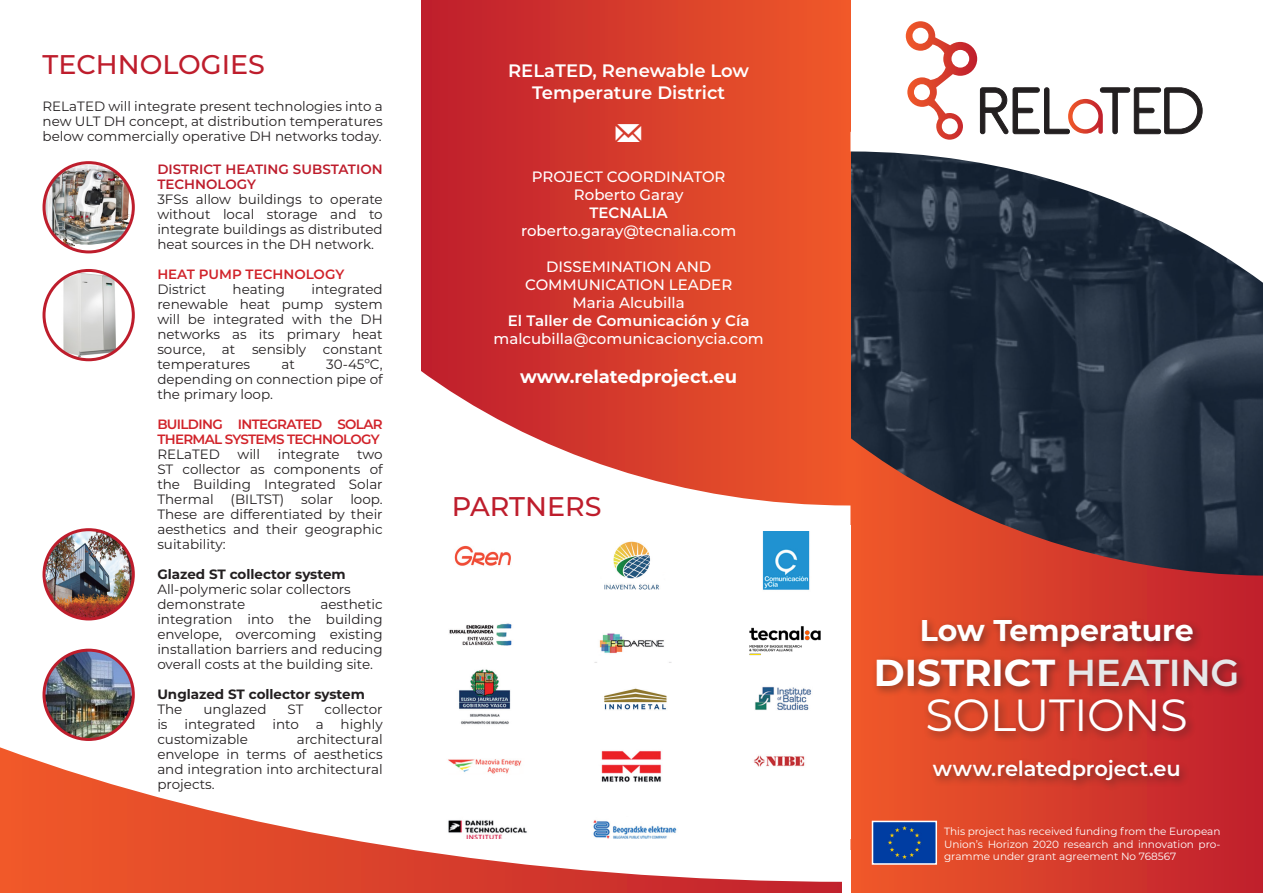
<style>
.page{position:relative;width:1263px;height:893px;background:#fff}
.page>*{position:absolute;margin:0;border:0;box-sizing:border-box;transform-origin:0 0}
.Cover_Title_Line_3{font:45px "Montserrat";letter-spacing:-.015em;color:#fff}
.Cover_Title_Line_1{font:700 37.5px "Montserrat";color:#fff}
.t1{font:36px "Modern Pictograms";color:#fff}
.Cover_Title_Line_1-2{font:700 30px "Montserrat";letter-spacing:-.01em;color:#fff}
.t2{font:500 27px "Montserrat";color:#be1d2c}
.Cover_Title_Line_1-3{font:600 21px "Montserrat";letter-spacing:-.01em;color:#fff}
.t3{font:600 18px/21.6px "Montserrat";color:#fff;text-align:center}
.t4{font:700 18px "Montserrat";color:#fff}
.t5{font:500 15px/18px "Montserrat";color:#fff;text-align:center}
.t6{font:600 15px "Montserrat";color:#fff}
.t7{font:13.5px/15px "Montserrat";color:#231f20;text-align:justify}
.t8{font:700 13.5px "Montserrat";color:#231f20}
.t9{font:600 13.5px/15px "Montserrat";letter-spacing:-.05em;color:#d1232a}
.t10{font:600 13.5px/15px "Montserrat";color:#be1d2c}
.t11{font:600 13.5px "Montserrat";color:#d1232a}
.t12{font:10.5px/12.6px "Montserrat";color:#fff;text-align:justify}
.s1{font-weight:600;color:#e6e7e9}
</style>
<div class="page">
<img style="left:850px;top:283px;width:413px;height:155px">
<div style="left:421px;top:0;width:429px;height:525px;background:linear-gradient(to right,#be1e2d,#f05a29)"></div>
<svg style="left:0;top:747px;width:842px;height:146px"></svg>
<svg style="left:850px;top:438px;width:413px;height:455px;background:#9e3a32"></svg>
<div style="left:872px;top:615px;width:376px;height:176px;background:#231f20;opacity:.5"></div>
<svg style="left:421px;top:368px;width:429px;height:157px"></svg>
<svg style="left:850px;top:132px;width:413px;height:151px"></svg>
<div style="left:421px;top:525px;width:429px;height:314px;background:#fff"></div>
<img style="left:448px;top:531px;width:363px;height:308px">
<svg style="left:906px;top:21px;width:297px;height:119px"></svg>
<img style="left:875px;top:824px;width:59px;height:38px">
<div style="left:872px;top:821px;width:65px;height:44px;border:2px solid #fff"></div>
<img style="left:44px;top:175px;width:87px;height:73px">
<div style="left:43px;top:161px;width:92px;height:92px;border:3px solid #be1d2c;border-radius:50%"></div>
<img style="left:44px;top:270px;width:89px;height:90px;border-radius:45px">
<div style="left:43px;top:269px;width:92px;height:92px;border:3px solid #be1d2c;border-radius:50%"></div>
<img style="left:44px;top:530px;width:89px;height:89px;border-radius:45px">
<div style="left:43px;top:528px;width:92px;height:92px;border:3px solid #be1d2c;border-radius:50%"></div>
<img style="left:44px;top:650px;width:89px;height:89px;border-radius:45px">
<div style="left:43px;top:649px;width:92px;height:92px;border:3px solid #be1d2c;border-radius:50%"></div>
<div style="left:444px;top:531px;width:71px;height:64px;background:#fff"></div>
<img style="left:454px;top:545px;width:57px;height:21px">
<img style="left:728px;top:610px;width:93px;height:61px">
<p class="t2" style="left:43px;top:46px;width:224px">TECHNOLOGIES</p>
<p class="t7" style="left:43px;top:98px;width:342px">RELaTED will integrate present technologies into a new ULT DH concept, at distribution temperatures below commercially operative DH networks today.</p>
<p class="t10" style="left:157px;top:161px;width:227px">DISTRICT HEATING SUBSTATION<br>TECHNOLOGY</p>
<p class="t7" style="left:157px;top:192px;width:227px">3FSs allow buildings to operate without local storage and to integrate buildings as distributed heat sources in the DH network.</p>
<p class="t11" style="left:157px;top:265px;width:189px">HEAT PUMP TECHNOLOGY</p>
<p class="t7" style="left:157px;top:282px;width:50px">District</p>
<p class="t7" style="left:233px;top:282px;width:54px">heating</p>
<p class="t7" style="left:157px;top:282px;width:227px;text-indent:154px">integrated renewable heat pump system will be integrated with the DH networks as its primary heat source, at sensibly constant temperatures</p>
<p class="t7" style="left:157px;top:357px;width:227px;text-indent:169px">30-45ºC, depending on connection pipe of the primary loop.</p>
<p class="t9" style="left:157px;top:416px;width:227px">BUILDING INTEGRATED SOLAR<br>THERMAL SYSTEMS TECHNOLOGY</p>
<p class="t7" style="left:157px;top:447px;width:64px">RELaTED</p>
<p class="t7" style="left:237px;top:447px;width:24px">will</p>
<p class="t7" style="left:278px;top:447px;width:64px">integrate</p>
<p class="t7" style="left:281px;top:357px;width:15px">at</p>
<p class="t7" style="left:157px;top:447px;width:227px;text-indent:200px">two ST collector as components of the Building Integrated Solar Thermal</p>
<p class="t7" style="left:157px;top:492px;width:227px;text-indent:193px">loop.<br>These are differentiated by their aesthetics and their geographic suitability:</p>
<p class="t8" style="left:157px;top:565px;width:190px">Glazed ST collector system</p>
<p class="t7" style="left:157px;top:582px;width:195px">All-polymeric solar collectors</p>
<p class="t7" style="left:157px;top:597px;width:89px">demonstrate</p>
<p class="t7" style="left:231px;top:492px;width:55px">(BILTST)</p>
<p class="t7" style="left:301px;top:492px;width:34px">solar</p>
<p class="t7" style="left:157px;top:597px;width:227px;text-indent:163px">aesthetic integration into the building envelope, overcoming existing installation barriers and reducing overall costs at the building site.</p>
<p class="t8" style="left:157px;top:685px;width:209px">Unglazed ST collector system</p>
<p class="t7" style="left:157px;top:702px;width:27px">The</p>
<p class="t7" style="left:203px;top:702px;width:65px">unglazed</p>
<p class="t7" style="left:288px;top:702px;width:17px">ST</p>
<p class="t7" style="left:157px;top:702px;width:227px;text-indent:167px">collector is integrated into a highly customizable</p>
<p class="t7" style="left:157px;top:732px;width:227px;text-indent:139px">architectural envelope in terms of aesthetics and integration into architectural projects.</p>
<p class="t3" style="left:508px;top:59px;width:243px">RELaTED, Renewable Low<br>Temperature District</p>
<p class="t1" style="left:612px;top:113px;width:34px">m</p>
<p class="t5" style="left:532px;top:167px;width:195px">PROJECT COORDINATOR</p>
<p class="t5" style="left:574px;top:185px;width:111px">Roberto Garay</p>
<p class="t6" style="left:589px;top:202px;width:80px">TECNALIA</p>
<p class="t5" style="left:521px;top:221px;width:217px">roberto.garay@tecnalia.com</p>
<p class="t5" style="left:525px;top:257px;width:209px">DISSEMINATION AND<br>COMMUNICATION LEADER</p>
<p class="t5" style="left:572px;top:293px;width:114px">Maria Alcubilla</p>
<p class="t6" style="left:508px;top:310px;width:243px">El Taller de Comunicación y Cía</p>
<p class="t5" style="left:493px;top:329px;width:272px">malcubilla@comunicacionycia.com</p>
<p class="t4" style="left:520px;top:364px;width:218px">www.relatedproject.eu</p>
<p class="t2" style="left:452px;top:487px;width:151px">PARTNERS</p>
<p class="Cover_Title_Line_1-2" style="left:920px;top:609px;width:275px">Low Temperature</p>
<p class="Cover_Title_Line_1" style="left:874px;top:646px;width:367px">DISTRICT <span class="s1">HEATING</span></p>
<p class="Cover_Title_Line_3" style="left:925px;top:684px;width:264px">SOLUTIONS</p>
<p class="Cover_Title_Line_1-3" style="left:933px;top:754px;width:249px">www.relatedproject.eu</p>
<p class="t12" style="left:944px;top:825px;width:278px">This project has received funding from the European Union’s Horizon 2020 research and innovation pro&shy;gramme under grant agreement No 768567</p>
</div>
